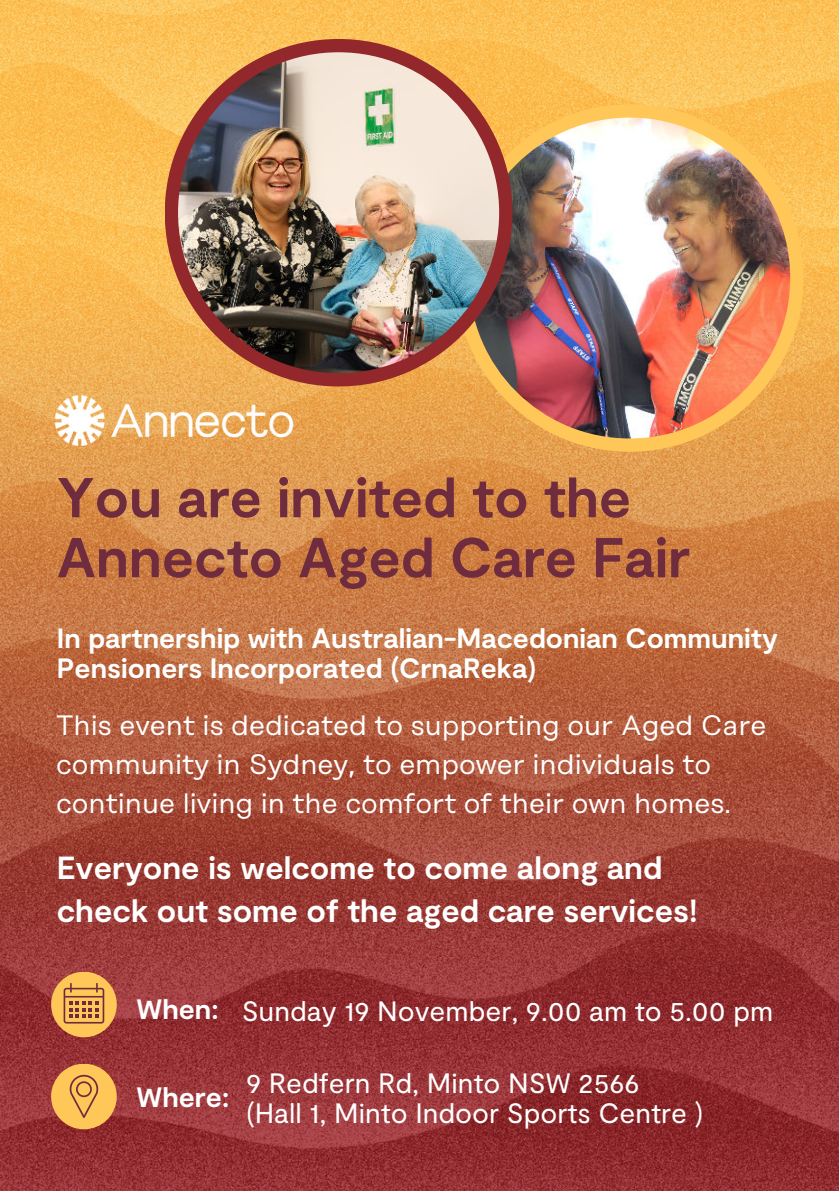
<style>
.page{position:relative;width:839px;height:1191px;background:#fff}
.page>*{position:absolute;margin:0;border:0;box-sizing:border-box;transform-origin:0 0}
.t1{font:700 56px/60px "Moderat";color:#6f2c3f}
.t2{font:700 32px/43.6px "Moderat";color:#fff}
.t3{font:28px/39px "Rational Display";color:#fff}
.t4{font:700 28px/30px "Moderat";color:#fff}
.t5{font:28px/30px "Moderat";color:#fff}
</style>
<div class="page">
<img style="left:0;top:0;width:838px;height:1191px">
<img style="left:51px;top:385px;width:254px;height:75px">
<div style="left:51px;top:1064px;width:66px;height:65px;background:#ffc658;border-radius:50%"></div>
<div style="left:51px;top:972px;width:66px;height:65px;background:#ffc658;border-radius:50%"></div>
<svg style="left:64px;top:983px;width:40px;height:40px"></svg>
<svg style="left:70px;top:1075px;width:28px;height:43px"></svg>
<div style="left:456px;top:104px;width:347px;height:348px;background:#ffc658;border-radius:50%"></div>
<img style="left:469px;top:118px;width:321px;height:320px;border-radius:50%">
<div style="left:165px;top:39px;width:347px;height:347px;background:#93282c;border-radius:50%"></div>
<img style="left:178px;top:52px;width:321px;height:321px;border-radius:50%">
<h1 class="t1" style="left:57px;top:470px;width:634px">You are invited to the<br>Annecto Aged Care Fair</h1>
<p class="t4" style="left:57px;top:625px;width:722px">In partnership with Australian-Macedonian Community<br>Pensioners Incorporated (CrnaReka)</p>
<p class="t3" style="left:56px;top:706px;width:711px">This event is dedicated to supporting our Aged Care community in Sydney, to empower individuals to continue living in the comfort of their own homes.</p>
<p class="t2" style="left:57px;top:847px;width:642px">Everyone is welcome to come along and check out some of the aged care services!</p>
<p class="t4" style="left:137px;top:996px;width:83px">When:</p>
<p class="t5" style="left:242px;top:997px;width:533px">Sunday 19 November, 9.00 am to 5.00 pm</p>
<p class="t4" style="left:137px;top:1084px;width:94px">Where:</p>
<p class="t5" style="left:246px;top:1069px;width:458px">9 Redfern Rd, Minto NSW 2566<br>(Hall 1, Minto Indoor Sports Centre )</p>
</div>
